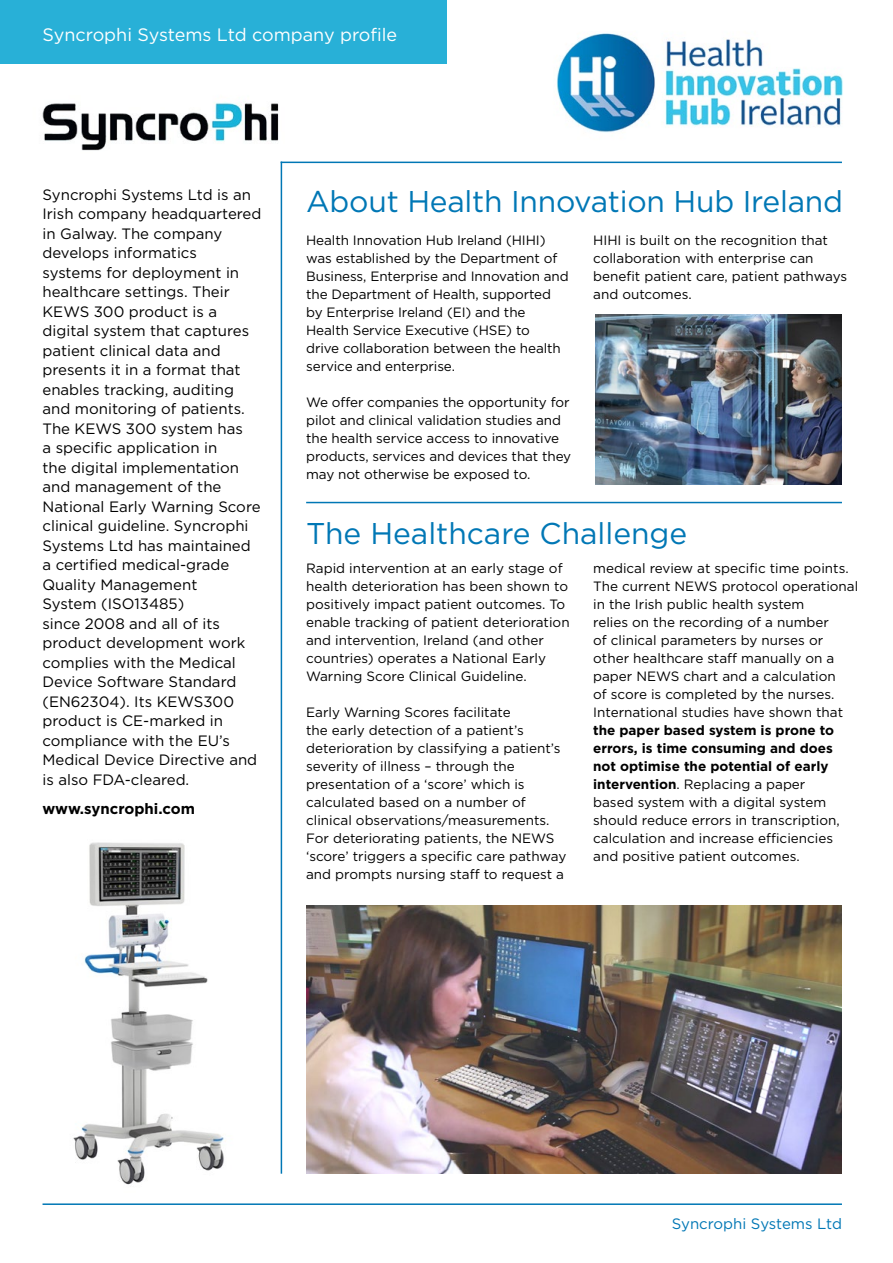
<style>
.page{position:relative;width:893px;height:1263px;background:#fff}
.page>*{position:absolute;margin:0;border:0;box-sizing:border-box;transform-origin:0 0}
.t1{font:30px "Gotham";letter-spacing:-.01em;color:#0077b5}
.t2{font:18px "Gotham";color:#fff}
.t3{font:15px/19.5px "Gotham";color:#000}
.t4{font:15px "Gotham";letter-spacing:-.005em;color:#0077b5}
.t5{font:700 15px "Gotham";color:#000}
.t6{font:13.5px/18px "Gotham";color:#000}
.s1{font-weight:700}
</style>
<div class="page">
<img style="left:556px;top:33px;width:287px;height:100px">
<hr style="left:306px;top:502px;width:536px;height:1px;background:#0077b5">
<hr style="left:43px;top:1203px;width:799px;height:2px;background:#0077b5">
<div style="left:0;top:0;width:446px;height:64px;background:#28b0d7"></div>
<hr style="left:281px;top:162px;width:561px;height:1px;background:#0077b5">
<hr style="left:281px;top:162px;width:1px;height:1012px;background:#0077b5">
<img style="left:595px;top:315px;width:247px;height:170px">
<img style="left:42px;top:102px;width:237px;height:49px">
<img style="left:306px;top:906px;width:536px;height:268px">
<img style="left:73px;top:842px;width:153px;height:343px">
<h2 class="t2" style="left:43px;top:24px;width:356px">Syncrophi Systems Ltd company profile</h2>
<p class="t3" style="left:43px;top:184px;width:220px">Syncrophi Systems Ltd is an<br>Irish company headquartered in Galway. The company develops informatics<br>systems for deployment in healthcare settings. Their<br>KEWS 300 product is a digital system that captures patient clinical data and presents it in a format that enables tracking, auditing and monitoring of patients.<br>The KEWS 300 system has<br>a specific application in<br>the digital implementation and management of the<br>National Early Warning Score clinical guideline. Syncrophi<br>Systems Ltd has maintained a certified medical-grade<br>Quality Management<br>System (ISO13485)<br>since 2008 and all of its product development work complies with the Medical<br>Device Software Standard (EN62304). Its KEWS300 product is CE-marked in compliance with the EU’s<br>Medical Device Directive and is also FDA-cleared.</p>
<p class="t5" style="left:43px;top:800px;width:154px">www.syncrophi.com</p>
<h1 class="t1" style="left:306px;top:185px;width:538px">About Health Innovation Hub Ireland</h1>
<p class="t6" style="left:306px;top:231px;width:264px">Health Innovation Hub Ireland (HIHI) was established by the Department of Business, Enterprise and Innovation and the Department of Health, supported by Enterprise Ireland (EI) and the Health Service Executive (HSE) to<br>drive collaboration between the health service and enterprise.</p>
<p class="t6" style="left:306px;top:393px;width:267px">We offer companies the opportunity for pilot and clinical validation studies and the health service access to innovative products, services and devices that they may not otherwise be exposed to.</p>
<p class="t6" style="left:593px;top:231px;width:255px">HIHI is built on the recognition that collaboration with enterprise can benefit patient care, patient pathways and outcomes.</p>
<h1 class="t1" style="left:306px;top:517px;width:383px">The Healthcare Challenge</h1>
<p class="t6" style="left:306px;top:559px;width:265px">Rapid intervention at an early stage of health deterioration has been shown to positively impact patient outcomes. To enable tracking of patient deterioration and intervention, Ireland (and other countries) operates a National Early Warning Score Clinical Guideline.</p>
<p class="t6" style="left:306px;top:703px;width:262px">Early Warning Scores facilitate<br>the early detection of a patient’s deterioration by classifying a patient’s severity of illness – through the presentation of a ‘score’ which is calculated based on a number of clinical observations/measurements.<br>For deteriorating patients, the NEWS ‘score’ triggers a specific care pathway and prompts nursing staff to request a</p>
<p class="t6" style="left:593px;top:558px;width:267px">medical review at specific time points.<br>The current NEWS protocol operational in the Irish public health system<br>relies on the recording of a number<br>of clinical parameters by nurses or other healthcare staff manually on a paper NEWS chart and a calculation<br>of score is completed by the nurses.<br>International studies have shown that</p>
<p class="t6" style="left:593px;top:720px;width:248px"><span class="s1">the paper based system is prone to errors, is time consuming and does not optimise the potential of early intervention</span>. Replacing a paper based system with a digital system should reduce errors in transcription, calculation and increase efficiencies and positive patient outcomes.</p>
<p class="t4" style="left:672px;top:1215px;width:172px">Syncrophi Systems Ltd</p>
</div>
